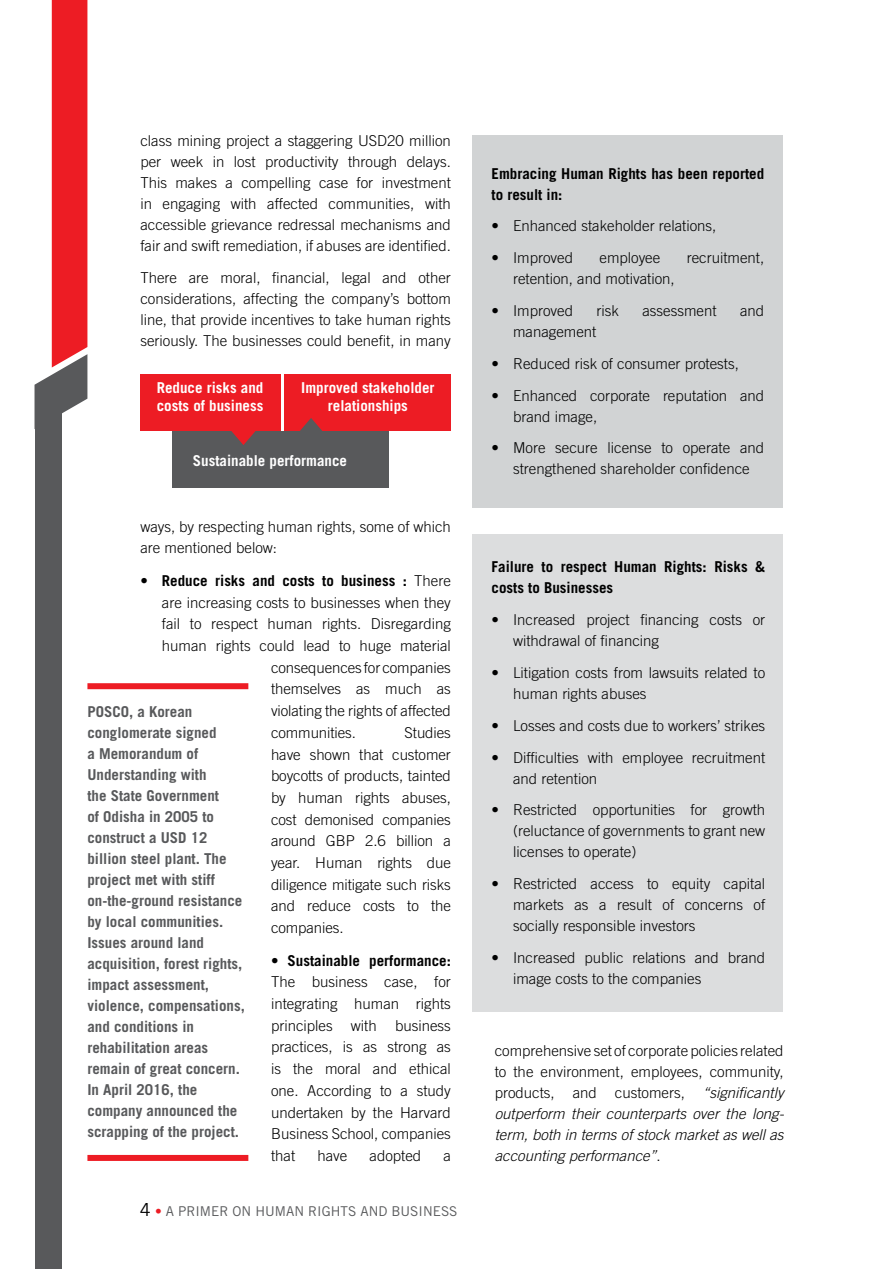
<style>
.page{position:relative;width:891px;height:1269px;background:#fff}
.page>*{position:absolute;margin:0;border:0;box-sizing:border-box;transform-origin:0 0}
.t1{font:300 15px/21.8px "Trade Gothic LT Std";color:#000;text-align:justify}
.t2{font:700 15px/21px "Trade Gothic LT Std";color:#58595b}
.t3{font:italic 300 15px/21px "Trade Gothic LT Std";color:#000;text-align:justify}
.t4{font:700 15px/21px "Trade Gothic LT Std";color:#000}
.t5{font:700 15px/18px "Trade Gothic LT Std";color:#fff}
.t6{font:13.5px "Trade Gothic LT Std";color:#58595b}
.s1{font-weight:300}
.s2{font-weight:700}
.s3{font-size:18px;color:#000}
.s4{color:#ed1c24}
.s5{font-style:normal}
</style>
<div class="page">
<div style="left:35px;top:402px;width:27px;height:867px;background:#58595b"></div>
<svg style="left:35px;top:0;width:52px;height:414px"></svg>
<div style="left:472px;top:534px;width:311px;height:478px;background:#dcddde"></div>
<div style="left:140px;top:374px;width:141px;height:57px;background:#ed1c24"></div>
<div style="left:284px;top:374px;width:167px;height:57px;background:#ed1c24"></div>
<div style="left:173px;top:431px;width:216px;height:57px;background:#58595b"></div>
<svg style="left:231px;top:431px;width:25px;height:14px"></svg>
<svg style="left:300px;top:418px;width:22px;height:13px"></svg>
<div style="left:472px;top:135px;width:311px;height:372px;background:#d1d3d4"></div>
<div style="left:87px;top:683px;width:161px;height:6px;background:#ed1c24"></div>
<div style="left:87px;top:1155px;width:161px;height:6px;background:#ed1c24"></div>
<p class="t1" style="left:140px;top:130px;width:312px;line-height:21px">class mining project a staggering USD20 million per week in lost productivity through delays.<br>This makes a compelling case for investment in engaging with affected communities, with accessible grievance redressal mechanisms and fair and swift remediation, if abuses are identified.</p>
<p class="t1" style="left:140px;top:267px;width:312px;line-height:21px">There are moral, financial, legal and other considerations, affecting the company’s bottom line, that provide incentives to take human rights seriously. The businesses could benefit, in many</p>
<p class="t5" style="left:157px;top:378px;width:108px">Reduce risks and costs of business</p>
<p class="t5" style="left:301px;top:378px;width:135px;text-align:center">Improved stakeholder relationships</p>
<p class="t5" style="left:193px;top:451px;width:156px">Sustainable performance</p>
<p class="t1" style="left:140px;top:515px;width:312px">ways, by respecting human rights, some of which are mentioned below:</p>
<p class="t4" style="left:140px;top:570px;width:312px"><span class="s1">•</span> Reduce risks and costs to business : <span class="s1">There</span></p>
<p class="t1" style="left:162px;top:591px;width:290px">are increasing costs to businesses when they</p>
<p class="t1" style="left:162px;top:613px;width:290px">fail to respect human rights. Disregarding</p>
<p class="t1" style="left:162px;top:635px;width:290px">human rights could lead to huge material</p>
<p class="t1" style="left:271px;top:656px;width:181px">consequences for companies</p>
<p class="t1" style="left:271px;top:678px;width:181px">themselves as much as</p>
<p class="t1" style="left:271px;top:700px;width:181px">violating the rights of affected</p>
<p class="t1" style="left:271px;top:721px;width:87px">communities.</p>
<p class="t2" style="left:87px;top:700px;width:159px">POSCO, a Korean conglomerate signed<br>a Memorandum of<br>Understanding with<br>the State Government<br>of Odisha in 2005 to construct a USD 12 billion steel plant. The project met with stiff on-the-ground resistance by local communities.<br>Issues around land acquisition, forest rights, impact assessment, violence, compensations, and conditions in rehabilitation areas remain of great concern.<br>In April 2016, the company announced the scrapping of the project.</p>
<p class="t1" style="left:271px;top:721px;width:181px;text-indent:134px">Studies have shown that customer boycotts of products, tainted by human rights abuses, cost demonised companies around GBP 2.6 billion a year. Human rights due diligence mitigate such risks and reduce costs to the companies.</p>
<p class="t1" style="left:271px;top:949px;width:181px">• <span class="s2">Sustainable performance:<br></span>The business case, for integrating human rights principles with business practices, is as strong as is the moral and ethical one. According to a study undertaken by the Harvard Business School, companies that</p>
<p class="t1" style="left:317px;top:1145px;width:31px">have</p>
<p class="t1" style="left:370px;top:1145px;width:53px">adopted</p>
<p class="t1" style="left:443px;top:1145px;width:9px">a</p>
<p class="t6" style="left:140px;top:1203px;width:319px"><span class="s3">4</span> <span class="s4">•</span> A PRIMER ON HUMAN RIGHTS AND BUSINESS</p>
<p class="t4" style="left:492px;top:162px;width:274px">Embracing Human Rights has been reported to result in:</p>
<p class="t1" style="left:492px;top:215px;width:226px">• Enhanced stakeholder relations,</p>
<p class="t1" style="left:492px;top:247px;width:83px">• Improved</p>
<p class="t1" style="left:600px;top:247px;width:62px">employee</p>
<p class="t1" style="left:687px;top:247px;width:79px">recruitment,</p>
<p class="t1" style="left:513px;top:268px;width:163px">retention, and motivation,</p>
<p class="t1" style="left:492px;top:300px;width:83px">• Improved</p>
<p class="t1" style="left:597px;top:300px;width:24px">risk</p>
<p class="t1" style="left:642px;top:300px;width:76px">assessment</p>
<p class="t1" style="left:740px;top:300px;width:26px">and</p>
<p class="t1" style="left:513px;top:321px;width:85px">management</p>
<p class="t1" style="left:492px;top:352px;width:249px">• Reduced risk of consumer protests,</p>
<p class="t1" style="left:513px;top:385px;width:253px;line-height:21px;text-indent:-22px">• Enhanced corporate reputation and brand image,</p>
<p class="t1" style="left:492px;top:437px;width:274px;line-height:21px;text-align:center">• More secure license to operate and strengthened shareholder confidence</p>
<p class="t4" style="left:492px;top:556px;width:275px">Failure to respect Human Rights: Risks &amp; costs to Businesses</p>
<p class="t1" style="left:513px;top:609px;width:254px;line-height:21px;text-indent:-22px">• Increased project financing costs or withdrawal of financing</p>
<p class="t1" style="left:513px;top:662px;width:254px;line-height:21px;text-indent:-22px">• Litigation costs from lawsuits related to human rights abuses</p>
<p class="t1" style="left:492px;top:714px;width:275px">• Losses and costs due to workers’ strikes</p>
<p class="t1" style="left:513px;top:746px;width:254px;line-height:21px;text-indent:-22px">• Difficulties with employee recruitment and retention</p>
<p class="t1" style="left:513px;top:799px;width:254px;line-height:21px;text-indent:-22px">• Restricted opportunities for growth (reluctance of governments to grant new licenses to operate)</p>
<p class="t1" style="left:513px;top:873px;width:254px;line-height:21px;text-indent:-22px">• Restricted access to equity capital markets as a result of concerns of socially responsible investors</p>
<p class="t1" style="left:513px;top:947px;width:254px;line-height:21px;text-indent:-22px">• Increased public relations and brand image costs to the companies</p>
<p class="t3" style="left:495px;top:1040px;width:291px"><span class="s5">comprehensive set of corporate policies related to the environment, employees, community, products, and customers,</span> “significantly outperform their counterparts over the long&shy;term, both in terms of stock market as well as accounting performance”<span class="s5">.</span></p>
</div>
